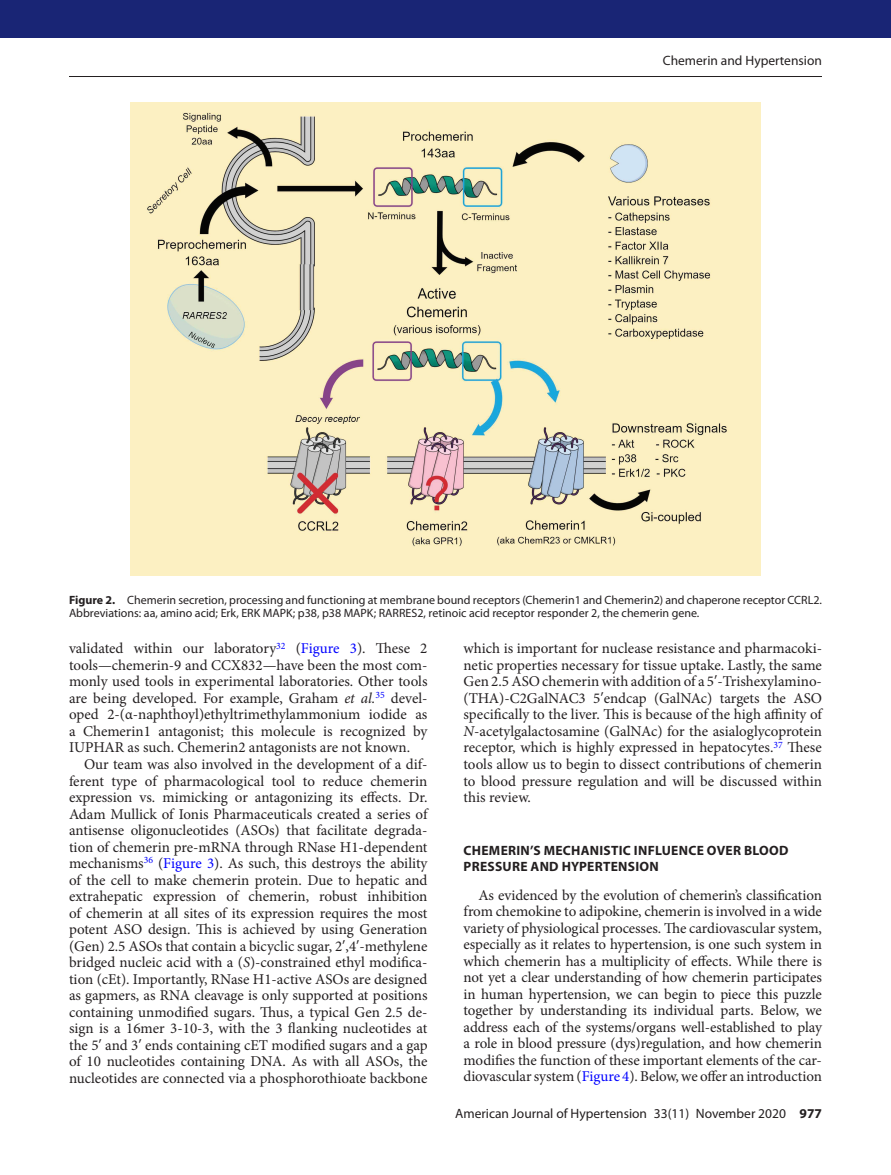
<style>
.page{position:relative;width:891px;height:1175px;background:#fff}
.page>*{position:absolute;margin:0;border:0;box-sizing:border-box;transform-origin:0 0}
.t1{font:15px/16.5px "Minion Pro";letter-spacing:-.005em;color:#231f20;text-align:justify}
.t2{font:13.5px "Myriad Pro";color:#231f20}
.t3{font:700 13.5px/16.5px "Myriad Pro";letter-spacing:.02em;color:#231f20}
.t4{font:12px/13.5px "Myriad Pro";color:#231f20}
.s1{font-weight:700}
.s2{color:#00f}
.s3{font-style:italic}
.s4{font-family:"Arial Unicode MS"}
</style>
<div class="page">
<hr style="left:69px;top:76px;width:753px;height:1px;background:#231f20">
<div style="left:0;top:0;width:891px;height:38px;background:#192575"></div>
<img style="left:130px;top:102px;width:630px;height:473px">
<p class="t2" style="left:663px;top:52px;width:161px">Chemerin and Hypertension</p>
<p class="t4" style="left:69px;top:592px;width:754px"><span class="s1">Figure 2.</span> Chemerin secretion, processing and functioning at membrane bound receptors (Chemerin1 and Chemerin2) and chaperone receptor CCRL2.<br>Abbreviations: aa, amino acid; Erk, ERK MAPK; p38, p38 MAPK; RARRES2, retinoic acid receptor responder 2, the chemerin gene.</p>
<p class="t1" style="left:69px;top:640px;width:360px">validated within our laboratory<sup>32</sup> (<span class="s2">Figure 3</span>). These 2 tools—chemerin-9 and CCX832—have been the most com&shy;monly used tools in experimental laboratories. Other tools are being developed. For example, Graham <span class="s3">et al.</span><sup>35</sup> devel&shy;oped 2-(α-naphthoyl)ethyltrimethylammonium iodide as a Chemerin1 antagonist; this molecule is recognized by IUPHAR as such. Chemerin2 antagonists are not known.</p>
<p class="t1" style="left:69px;top:756px;width:360px;text-indent:15px">Our team was also involved in the development of a dif&shy;ferent type of pharmacological tool to reduce chemerin expression vs. mimicking or antagonizing its effects. Dr.<br>Adam Mullick of Ionis Pharmaceuticals created a series of antisense oligonucleotides (ASOs) that facilitate degrada&shy;tion of chemerin pre-mRNA through RNase H1-dependent mechanisms<sup>36</sup> (<span class="s2">Figure 3</span>). As such, this destroys the ability of the cell to make chemerin protein. Due to hepatic and extrahepatic expression of chemerin, robust inhibition of chemerin at all sites of its expression requires the most potent ASO design. This is achieved by using Generation (Gen) 2.5 ASOs that contain a bicyclic sugar, 2<span class="s4">′</span>,4<span class="s4">′</span>-methylene bridged nucleic acid with a (<span class="s3">S</span>)-constrained ethyl modifica&shy;tion (cEt). Importantly, RNase H1-active ASOs are designed as gapmers, as RNA cleavage is only supported at positions containing unmodified sugars. Thus, a typical Gen 2.5 de&shy;sign is a 16mer 3-10-3, with the 3 flanking nucleotides at the 5<span class="s4">′</span> and 3<span class="s4">′</span> ends containing cET modified sugars and a gap of 10 nucleotides containing DNA. As with all ASOs, the nucleotides are connected via a phosphorothioate backbone</p>
<p class="t1" style="left:463px;top:640px;width:360px">which is important for nuclease resistance and pharmacoki&shy;netic properties necessary for tissue uptake. Lastly, the same Gen 2.5 ASO chemerin with addition of a 5<span class="s4">′</span>-Trishexylamino-(THA)-C2GalNAC3 5<span class="s4">′</span>endcap (GalNAc) targets the ASO specifically to the liver. This is because of the high affinity of <span class="s3">N</span>-acetylgalactosamine (GalNAc) for the asialoglycoprotein receptor, which is highly expressed in hepatocytes.<sup>37</sup> These tools allow us to begin to dissect contributions of chemerin to blood pressure regulation and will be discussed within this review.</p>
<p class="t3" style="left:464px;top:841px;width:326px">CHEMERIN’S MECHANISTIC INFLUENCE OVER BLOOD<br>PRESSURE AND HYPERTENSION</p>
<p class="t1" style="left:463px;top:886px;width:360px;text-indent:15px">As evidenced by the evolution of chemerin’s classification from chemokine to adipokine, chemerin is involved in a wide variety of physiological processes. The cardiovascular system, especially as it relates to hypertension, is one such system in which chemerin has a multiplicity of effects. While there is not yet a clear understanding of how chemerin participates in human hypertension, we can begin to piece this puzzle together by understanding its individual parts. Below, we address each of the systems/organs well-established to play a role in blood pressure (dys)regulation, and how chemerin modifies the function of these important elements of the car&shy;diovascular system (<span class="s2">Figure 4</span>). Below, we offer an introduction</p>
<p class="t2" style="left:455px;top:1105px;width:368px">American Journal of Hypertension 33(11) November 2020 <span class="s1">977</span></p>
</div>
